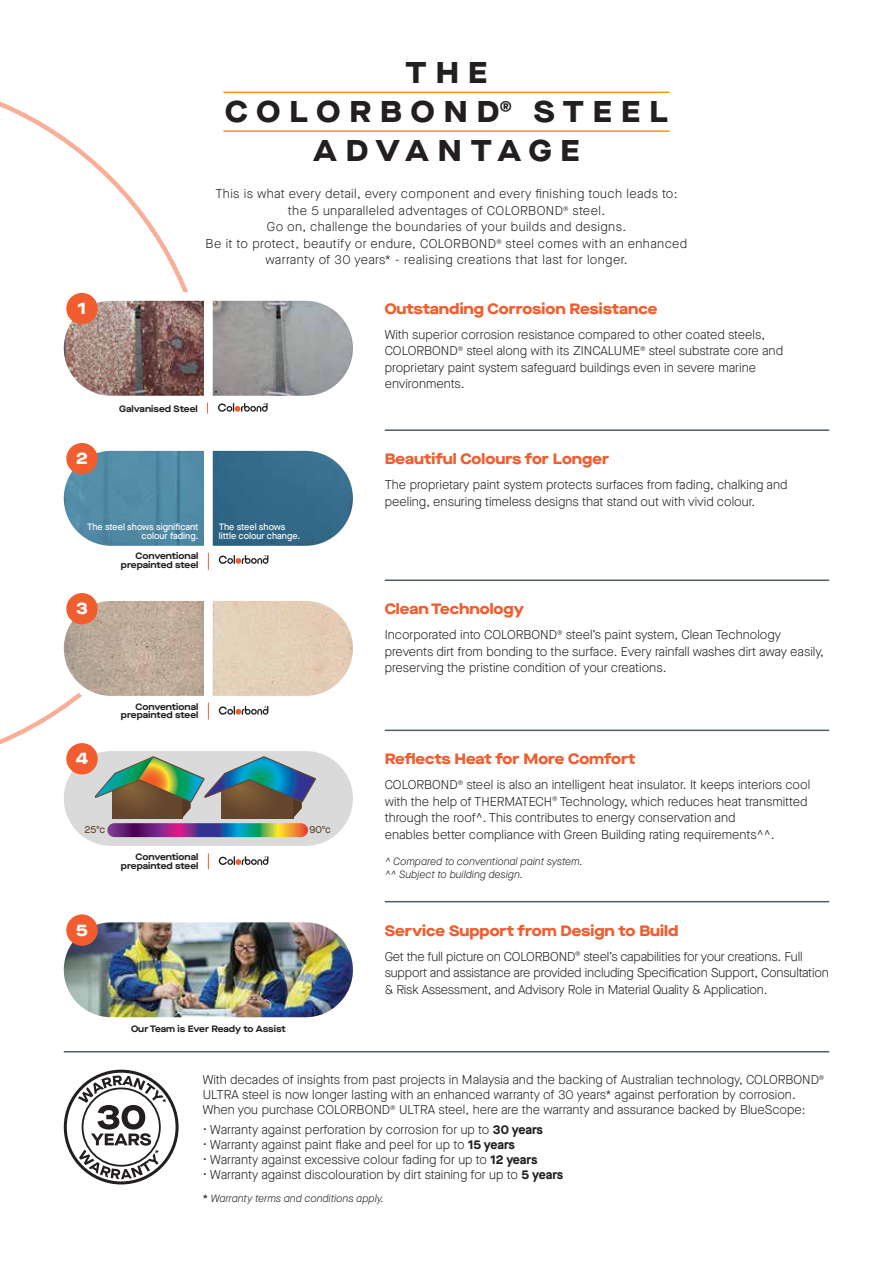
<style>
.page{position:relative;width:893px;height:1263px;background:#fff}
.page>*{position:absolute;margin:0;border:0;box-sizing:border-box;transform-origin:0 0}
.t1{font:800 30px/38.8px "Maison Neue Ext";letter-spacing:.3em;color:#231f20;text-align:center}
.t2{font:800 16.8px "Maison Neue Ext";color:#fff}
.t3{font:800 15px "Maison Neue Ext";color:#f15d2f}
.t4{font:300 12.75px/16.5px "Maison Neue";color:#231f20}
.t5{font:300 12.75px/16.5px "Maison Neue";letter-spacing:.03em;color:#231f20;text-align:center}
.t6{font:italic 300 10.5px/12.6px "Maison Neue";color:#231f20}
.t7{font:500 10.2px "Maison Neue";color:#63462d}
.t8{font:700 9.15px/8.4px "Maison Neue Ext";color:#231f20;text-align:right}
.t9{font:500 9.15px/9.8px "Maison Neue";color:#fff;text-align:right}
.s1{font-weight:700}
.s2{font-weight:500;font-style:normal}
</style>
<div class="page">
<svg style="left:0;top:101px;width:213px;height:670px"></svg>
<hr style="left:223px;top:130px;width:447px;height:2px;background:#f7941e">
<hr style="left:223px;top:92px;width:447px;height:1px;background:#f7941e">
<div style="left:153px;top:293px;width:108px;height:325px;background:#fff"></div>
<svg style="left:34px;top:605px;width:124px;height:119px"></svg>
<svg style="left:218px;top:403px;width:50px;height:9px"></svg>
<img style="left:64px;top:301px;width:140px;height:95px">
<img style="left:213px;top:301px;width:140px;height:95px">
<div style="left:66px;top:293px;width:32px;height:31px;background:#f15d2f;border-radius:50%"></div>
<svg style="left:219px;top:555px;width:49px;height:9px"></svg>
<svg style="left:208px;top:553px;width:1px;height:16px"></svg>
<img style="left:64px;top:451px;width:140px;height:95px">
<img style="left:213px;top:451px;width:140px;height:95px">
<div style="left:66px;top:443px;width:32px;height:31px;background:#f15d2f;border-radius:50%"></div>
<svg style="left:219px;top:706px;width:49px;height:9px"></svg>
<svg style="left:208px;top:703px;width:1px;height:16px"></svg>
<img style="left:64px;top:601px;width:140px;height:95px">
<img style="left:213px;top:601px;width:140px;height:95px">
<div style="left:66px;top:593px;width:32px;height:31px;background:#f15d2f;border-radius:50%"></div>
<img style="left:64px;top:922px;width:289px;height:95px;border-radius:47px">
<div style="left:66px;top:914px;width:32px;height:32px;background:#f15d2f;border-radius:50%"></div>
<hr style="left:385px;top:429px;width:444px;height:2px;background:#495e6e">
<hr style="left:385px;top:579px;width:444px;height:2px;background:#495e6e">
<hr style="left:385px;top:729px;width:444px;height:2px;background:#495e6e">
<hr style="left:385px;top:901px;width:444px;height:1px;background:#495e6e">
<hr style="left:64px;top:1051px;width:765px;height:1px;background:#495e6e">
<svg style="left:219px;top:856px;width:49px;height:9px"></svg>
<svg style="left:208px;top:854px;width:1px;height:15px"></svg>
<div style="left:64px;top:751px;width:289px;height:95px;background:#dadadb;border-radius:47px"></div>
<svg style="left:107px;top:823px;width:201px;height:14px;background:#725a79"></svg>
<svg style="left:95px;top:756px;width:221px;height:62px"></svg>
<div style="left:66px;top:743px;width:32px;height:31px;background:#f15d2f;border-radius:50%"></div>
<svg style="left:64px;top:1070px;width:115px;height:114px"></svg>
<h2 class="t2" style="left:78px;top:296px;width:10px">1</h2>
<h1 class="t1" style="left:225px;top:52px;width:444px">THE<br>COLORBOND<sup>®</sup> STEEL<br>ADVANTAGE</h1>
<p class="t5" style="left:206px;top:186px;width:483px">This is what every detail, every component and every finishing touch leads to: the 5 unparalleled adventages of COLORBOND<sup>®</sup> steel.<br>Go on, challenge the boundaries of your builds and designs.<br>Be it to protect, beautify or endure, COLORBOND<sup>®</sup> steel comes with an enhanced warranty of 30 years* - realising creations that last for longer.</p>
<p class="t8" style="left:119px;top:404px;width:80px">Galvanised Steel</p>
<p class="t3" style="left:385px;top:298px;width:274px">Outstanding Corrosion Resistance</p>
<p class="t4" style="left:385px;top:326px;width:400px">With superior corrosion resistance compared to other coated steels, COLORBOND<sup>®</sup> steel along with its ZINCALUME<sup>®</sup> steel substrate core and proprietary paint system safeguard buildings even in severe marine environments.</p>
<h2 class="t2" style="left:76px;top:446px;width:13px">2</h2>
<p class="t3" style="left:385px;top:448px;width:226px">Beautiful Colours for Longer</p>
<p class="t4" style="left:385px;top:476px;width:404px">The proprietary paint system protects surfaces from fading, chalking and peeling, ensuring timeless designs that stand out with vivid colour.</p>
<p class="t9" style="left:87px;top:521px;width:113px">The steel shows significant colour fading.</p>
<p class="t9" style="left:219px;top:521px;width:83px;text-align:left">The steel shows little colour change.</p>
<p class="t8" style="left:121px;top:552px;width:79px">Conventional prepainted steel</p>
<h2 class="t2" style="left:76px;top:596px;width:13px">3</h2>
<p class="t3" style="left:385px;top:598px;width:141px">Clean Technology</p>
<p class="t4" style="left:385px;top:626px;width:441px">Incorporated into COLORBOND<sup>®</sup> steel’s paint system, Clean Technology prevents dirt from bonding to the surface. Every rainfall washes dirt away easily, preserving the pristine condition of your creations.</p>
<p class="t8" style="left:121px;top:702px;width:79px">Conventional prepainted steel</p>
<h2 class="t2" style="left:76px;top:746px;width:13px">4</h2>
<p class="t3" style="left:385px;top:748px;width:252px">Reflects Heat for More Comfort</p>
<p class="t4" style="left:385px;top:776px;width:427px">COLORBOND<sup>®</sup> steel is also an intelligent heat insulator. It keeps interiors cool with the help of THERMATECH<sup>®</sup> Technology, which reduces heat transmitted through the roof^. This contributes to energy conservation and<br>enables better compliance with Green Building rating requirements^^.</p>
<p class="t7" style="left:84px;top:822px;width:22px">25ºc</p>
<p class="t7" style="left:309px;top:822px;width:23px">90ºc</p>
<h2 class="t2" style="left:76px;top:917px;width:13px">5</h2>
<p class="t8" style="left:121px;top:853px;width:79px">Conventional prepainted steel</p>
<p class="t8" style="left:131px;top:1024px;width:156px">Our Team is Ever Ready to Assist</p>
<p class="t6" style="left:385px;top:855px;width:200px">^ Compared to conventional paint system. ^^ Subject to building design.</p>
<p class="t3" style="left:385px;top:919px;width:295px">Service Support from Design to Build</p>
<p class="t4" style="left:385px;top:948px;width:446px">Get the full picture on COLORBOND<sup>®</sup> steel’s capabilities for your creations. Full support and assistance are provided including Specification Support, Consultation &amp; Risk Assessment, and Advisory Role in Material Quality &amp; Application.</p>
<p class="t4" style="left:203px;top:1072px;width:623px;line-height:15px">With decades of insights from past projects in Malaysia and the backing of Australian technology, COLORBOND<sup>®<br></sup>ULTRA steel is now longer lasting with an enhanced warranty of 30 years* against perforation by corrosion.<br>When you purchase COLORBOND<sup>®</sup> ULTRA steel, here are the warranty and assurance backed by BlueScope:</p>
<p class="t4" style="left:203px;top:1121px;width:342px">• Warranty against perforation by corrosion for up to <span class="s1">30 years</span></p>
<p class="t4" style="left:203px;top:1136px;width:314px">• Warranty against paint flake and peel for up to <span class="s1">15 years</span></p>
<p class="t4" style="left:203px;top:1151px;width:336px">• Warranty against excessive colour fading for up to <span class="s1">12 years</span></p>
<p class="t4" style="left:203px;top:1166px;width:362px">• Warranty against discolouration by dirt staining for up to <span class="s1">5 years</span></p>
<p class="t6" style="left:203px;top:1192px;width:183px"><span class="s2">*</span> Warranty terms and conditions apply.</p>
</div>
